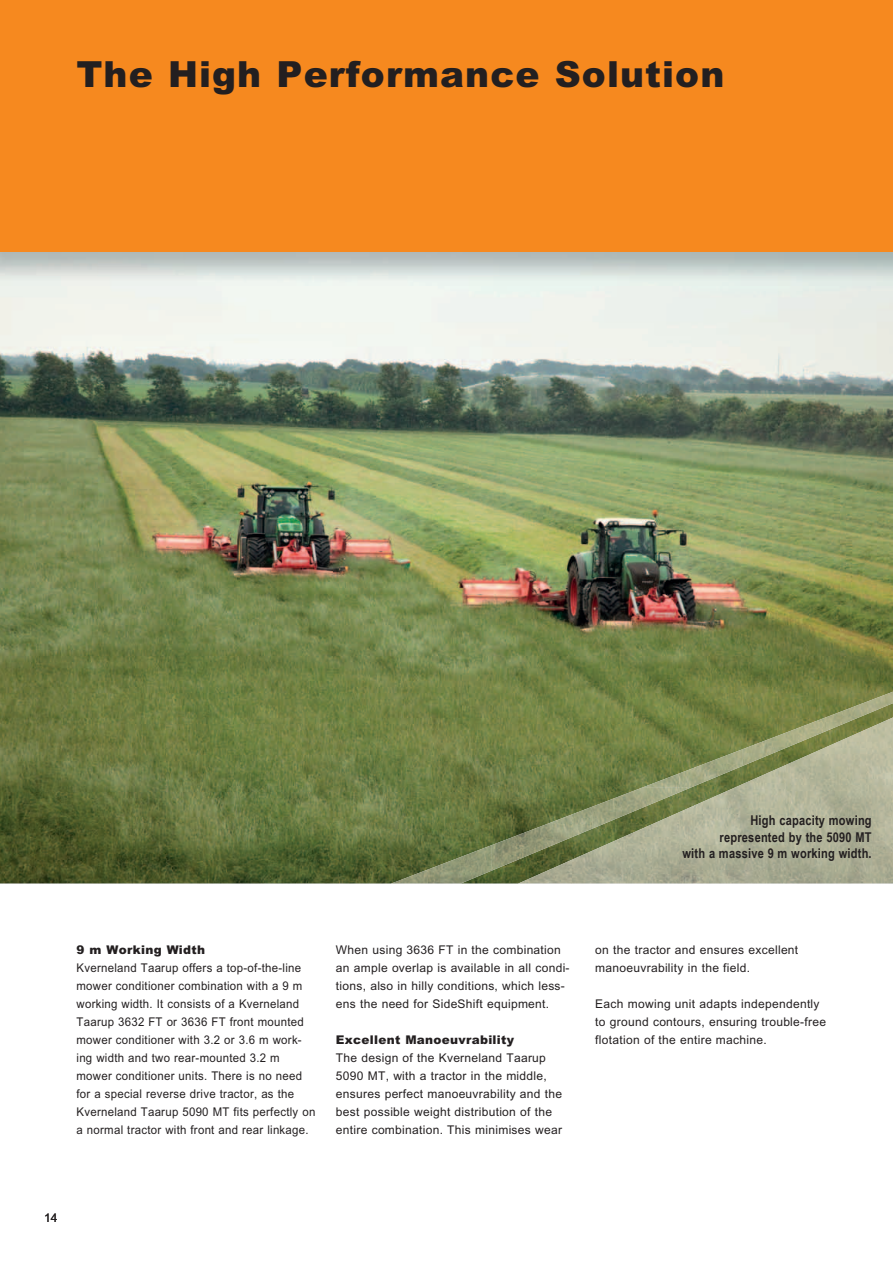
<style>
.page{position:relative;width:893px;height:1263px;background:#fff}
.page>*{position:absolute;margin:0;border:0;box-sizing:border-box;transform-origin:0 0}
.t1{font:900 36px "Arial";letter-spacing:.03em;color:#231f20}
.t2{font:700 13.5px/16.2px "Arial Narrow";letter-spacing:.015em;color:#231f20;text-align:right}
.t3{font:12px/18px "Arial";letter-spacing:.025em;color:#231f20}
.t4{font:12px/18px "Arial";letter-spacing:.025em;color:#231f20;scale:.95 1}
.t5{font:900 12px "Arial";letter-spacing:.025em;color:#231f20}
</style>
<div class="page">
<img style="left:0;top:252px;width:893px;height:631px">
<svg style="left:391px;top:883px;width:70px;height:1px"></svg>
<img style="left:742px;top:711px;width:101px;height:54px">
<img style="left:843px;top:692px;width:50px;height:25px">
<img style="left:642px;top:749px;width:101px;height:38px">
<img style="left:491px;top:807px;width:101px;height:64px">
<img style="left:592px;top:787px;width:87px;height:25px">
<img style="left:391px;top:845px;width:101px;height:38px">
<svg style="left:518px;top:883px;width:375px;height:1px"></svg>
<img style="left:786px;top:717px;width:107px;height:166px">
<img style="left:679px;top:765px;width:107px;height:118px">
<img style="left:572px;top:812px;width:107px;height:71px">
<img style="left:518px;top:860px;width:54px;height:23px">
<div style="left:0;top:0;width:893px;height:252px;background:#f6891f"></div>
<h1 class="t1" style="left:77px;top:51px;width:649px">The High Performance Solution</h1>
<p class="t2" style="left:682px;top:812px;width:191px">High capacity mowing represented by the 5090 MT<br>with a massive 9 m working width.</p>
<p class="t5" style="left:77px;top:942px;width:130px">9 m Working Width</p>
<p class="t4" style="left:77px;top:959px;width:253px">Kverneland Taarup offers a top-of-the-line mower conditioner combination with a 9 m working width. It consists of a Kverneland Taarup 3632 FT or 3636 FT front mounted mower conditioner with 3.2 or 3.6 m work&shy;ing width and two rear-mounted 3.2 m mower conditioner units. There is no need for a special reverse drive tractor, as the Kverneland Taarup 5090 MT fits perfectly on a normal tractor with front and rear linkage.</p>
<p class="t3" style="left:336px;top:941px;width:235px">When using 3636 FT in the combination an ample overlap is available in all condi&shy;tions, also in hilly conditions, which less&shy;ens the need for SideShift equipment.</p>
<p class="t5" style="left:336px;top:1032px;width:180px">Excellent Manoeuvrability</p>
<p class="t3" style="left:336px;top:1049px;width:228px">The design of the Kverneland Taarup 5090 MT, with a tractor in the middle, ensures perfect manoeuvrability and the best possible weight distribution of the entire combination. This minimises wear</p>
<p class="t3" style="left:595px;top:941px;width:204px">on the tractor and ensures excellent manoeuvrability in the field.</p>
<p class="t3" style="left:595px;top:995px;width:232px">Each mowing unit adapts independently to ground contours, ensuring trouble-free flotation of the entire machine.</p>
<p class="t3" style="left:44px;top:1209px;width:15px">14</p>
</div>
